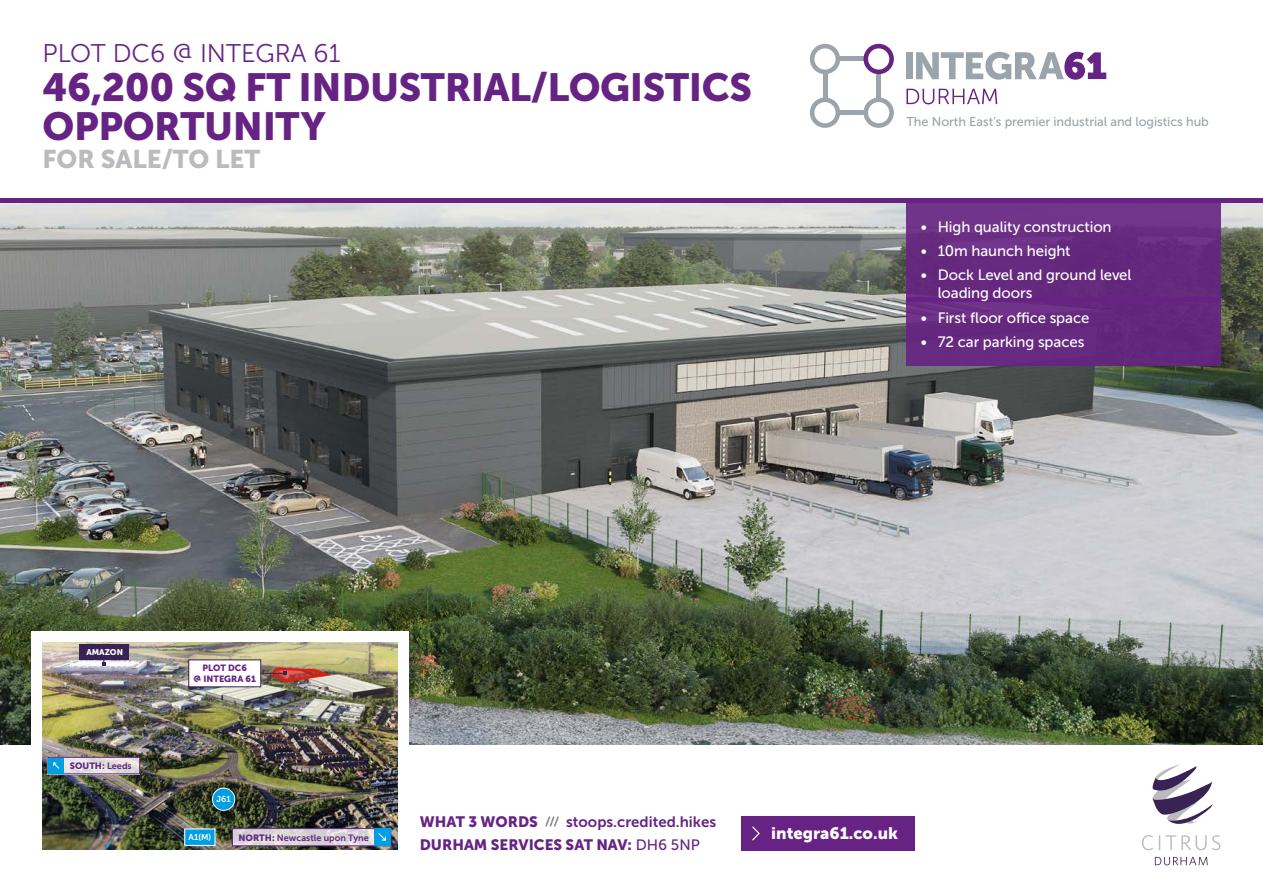
<style>
.page{position:relative;width:1263px;height:893px;background:#fff}
.page>*{position:absolute;margin:0;border:0;box-sizing:border-box;transform-origin:0 0}
.t1{font:39px/39px "Museo Sans 900";letter-spacing:-.01em;color:#662383}
.t2{font:25.5px "Museo Sans 300";color:#662383}
.t3{font:25.5px "Museo Sans 900";color:#bbbabe}
.t4{font:16.5px "Museo Sans 900";color:#fff}
.t5{font:15px/18px "Museo Sans 500";letter-spacing:-.005em;color:#fff}
.t6{font:15px "Museo Sans 900";color:#662383}
.t7{font:15px "Museo Sans 700";color:#662383}
.t8{font:12.75px "Museo Sans 500";letter-spacing:-.005em;color:#9ca4ab}
.t9{font:9.15px "Museo Sans 700";color:#662383}
.t10{font:9.15px "Museo Sans 900";color:#662383}
.t11{font:9px/10.8px "Museo Sans 900";color:#662383;text-align:center}
.t12{font:8.55px "Museo Sans 700";color:#fff}
.t13{font:8.25px "Museo Sans 900";color:#fff}
.s1{font-family:"Museo Sans 700"}
.s2{font-family:"Museo Sans 900"}
.s3{font-family:"Museo Sans 500"}
</style>
<div class="page">
<img style="left:0;top:203px;width:1263px;height:541px">
<div style="left:31px;top:631px;width:378px;height:224px;background:#fff"></div>
<img style="left:43px;top:642px;width:354px;height:208px">
<div style="left:212px;top:788px;width:23px;height:22px;background:#009fe3;border-radius:50%"></div>
<div style="left:212px;top:788px;width:23px;height:23px;border:1px solid #fff;border-radius:50%"></div>
<div style="left:185px;top:829px;width:30px;height:16px;background:#009fe3"></div>
<div style="left:184px;top:829px;width:31px;height:17px;border:1px solid #fff"></div>
<svg style="left:64px;top:759px;width:74px;height:13px"></svg>
<div style="left:48px;top:757px;width:92px;height:17px;border:1px solid #662383"></div>
<div style="left:48px;top:758px;width:16px;height:15px;background:#009fe3"></div>
<svg style="left:53px;top:762px;width:7px;height:7px"></svg>
<svg style="left:234px;top:830px;width:140px;height:14px;background:#d9d9d7"></svg>
<div style="left:232px;top:828px;width:159px;height:18px;border:1px solid #662383"></div>
<div style="left:374px;top:829px;width:17px;height:17px;background:#009fe3"></div>
<svg style="left:378px;top:833px;width:8px;height:8px"></svg>
<svg style="left:102px;top:659px;width:3px;height:6px"></svg>
<div style="left:79px;top:644px;width:50px;height:15px;background:#392254"></div>
<svg style="left:1152px;top:764px;width:61px;height:60px"></svg>
<svg style="left:1142px;top:835px;width:78px;height:15px"></svg>
<svg style="left:1155px;top:857px;width:53px;height:8px"></svg>
<svg style="left:545px;top:816px;width:14px;height:11px"></svg>
<div style="left:742px;top:817px;width:173px;height:34px;background:#662383"></div>
<svg style="left:752px;top:826px;width:8px;height:15px"></svg>
<hr style="left:0;top:199px;width:1263px;height:4px;background:#662383">
<div style="left:906px;top:203px;width:314px;height:163px;background:#662a7f"></div>
<hr style="left:906px;top:298px;width:314px;height:4px;background:#662383">
<svg style="left:810px;top:44px;width:30px;height:30px"></svg>
<svg style="left:863px;top:98px;width:31px;height:30px"></svg>
<div style="left:838px;top:110px;width:28px;height:5px;background:#9ca4ab"></div>
<hr style="left:838px;top:57px;width:28px;height:4px;background:#9ca4ab">
<div style="left:876px;top:72px;width:5px;height:28px;background:#9ca4ab"></div>
<hr style="left:823px;top:72px;width:4px;height:28px;background:#9ca4ab">
<svg style="left:810px;top:98px;width:30px;height:30px"></svg>
<svg style="left:863px;top:44px;width:31px;height:30px"></svg>
<div style="left:906px;top:52px;width:7px;height:27px;background:#9ca4ab"></div>
<svg style="left:916px;top:52px;width:190px;height:28px"></svg>
<svg style="left:906px;top:89px;width:91px;height:15px"></svg>
<svg style="left:261px;top:666px;width:74px;height:18px"></svg>
<div style="left:189px;top:660px;width:72px;height:27px;background:#fff"></div>
<div style="left:188px;top:659px;width:73px;height:28px;border:1px solid #392254"></div>
<h2 class="t2" style="left:43px;top:39px;width:299px">PLOT DC6 @ INTEGRA 61</h2>
<h1 class="t1" style="left:43px;top:67px;width:711px">46,200 SQ FT INDUSTRIAL/LOGISTICS<br>OPPORTUNITY</h1>
<h2 class="t3" style="left:43px;top:145px;width:219px">FOR SALE/TO LET</h2>
<p class="t8" style="left:906px;top:114px;width:304px">The North East’s premier industrial and logistics hub</p>
<p class="t5" style="left:921px;top:217px;width:192px">• High quality construction</p>
<p class="t5" style="left:921px;top:242px;width:151px">• 10m haunch height</p>
<p class="t5" style="left:938px;top:266px;width:195px;text-indent:-17px">• Dock Level and ground level loading doors</p>
<p class="t5" style="left:921px;top:309px;width:170px">• First floor office space</p>
<p class="t5" style="left:921px;top:333px;width:165px">• 72 car parking spaces</p>
<p class="t13" style="left:86px;top:647px;width:38px">AMAZON</p>
<p class="t10" style="left:70px;top:761px;width:63px">SOUTH: <span class="s1">Leeds</span></p>
<p class="t11" style="left:193px;top:663px;width:64px">PLOT DC6<br>@ INTEGRA 61</p>
<p class="t12" style="left:217px;top:795px;width:16px">J61</p>
<p class="t12" style="left:189px;top:833px;width:24px">A1(M)</p>
<p class="t9" style="left:239px;top:832px;width:132px"><span class="s2">NORTH:</span> Newcastle upon Tyne</p>
<p class="t6" style="left:420px;top:813px;width:120px">WHAT 3 WORDS</p>
<p class="t7" style="left:566px;top:813px;width:151px">stoops.credited.hikes</p>
<p class="t6" style="left:420px;top:837px;width:282px">DURHAM SERVICES SAT NAV: <span class="s3">DH6 5NP</span></p>
<p class="t4" style="left:771px;top:824px;width:128px">integra61.co.uk</p>
</div>
